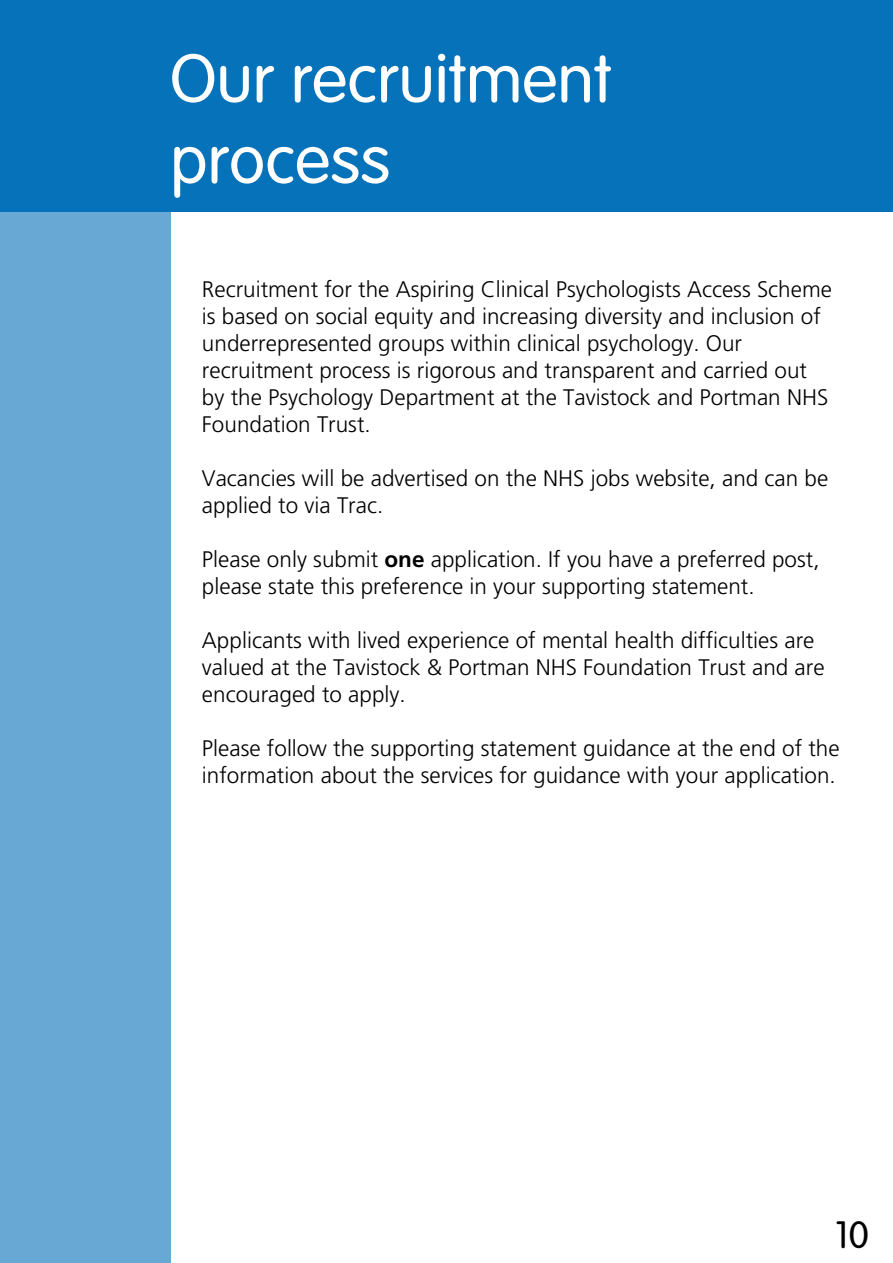
<style>
.page{position:relative;width:893px;height:1263px;background:#fff}
.page>*{position:absolute;margin:0;border:0;box-sizing:border-box;transform-origin:0 0}
.t1{font:300 67.5px/81px "VAG Rounded";color:#fff}
.t2{font:300 37.5px "VAG Rounded";color:#000}
.t3{font:300 22.5px/27px "Frutiger";color:#000}
.s1{font-weight:700}
</style>
<div class="page">
<div style="left:0;top:0;width:893px;height:212px;background:#0672b9"></div>
<div style="left:0;top:212px;width:170px;height:1051px;background:#67a9d4"></div>
<h1 class="t1" style="left:170px;top:40px;width:443px">Our recruitment process</h1>
<p class="t3" style="left:202px;top:276px;width:632px">Recruitment for the Aspiring Clinical Psychologists Access Scheme is based on social equity and increasing diversity and inclusion of underrepresented groups within clinical psychology. Our recruitment process is rigorous and transparent and carried out by the Psychology Department at the Tavistock and Portman NHS Foundation Trust.</p>
<p class="t3" style="left:202px;top:465px;width:628px">Vacancies will be advertised on the NHS jobs website, and can be applied to via Trac.</p>
<p class="t3" style="left:202px;top:546px;width:619px">Please only submit <span class="s1">one</span> application. If you have a preferred post, please state this preference in your supporting statement.</p>
<p class="t3" style="left:202px;top:627px;width:624px">Applicants with lived experience of mental health difficulties are valued at the Tavistock &amp; Portman NHS Foundation Trust and are encouraged to apply.</p>
<p class="t3" style="left:202px;top:735px;width:639px">Please follow the supporting statement guidance at the end of the information about the services for guidance with your application.</p>
<h2 class="t2" style="left:836px;top:1213px;width:35px">10</h2>
</div>
